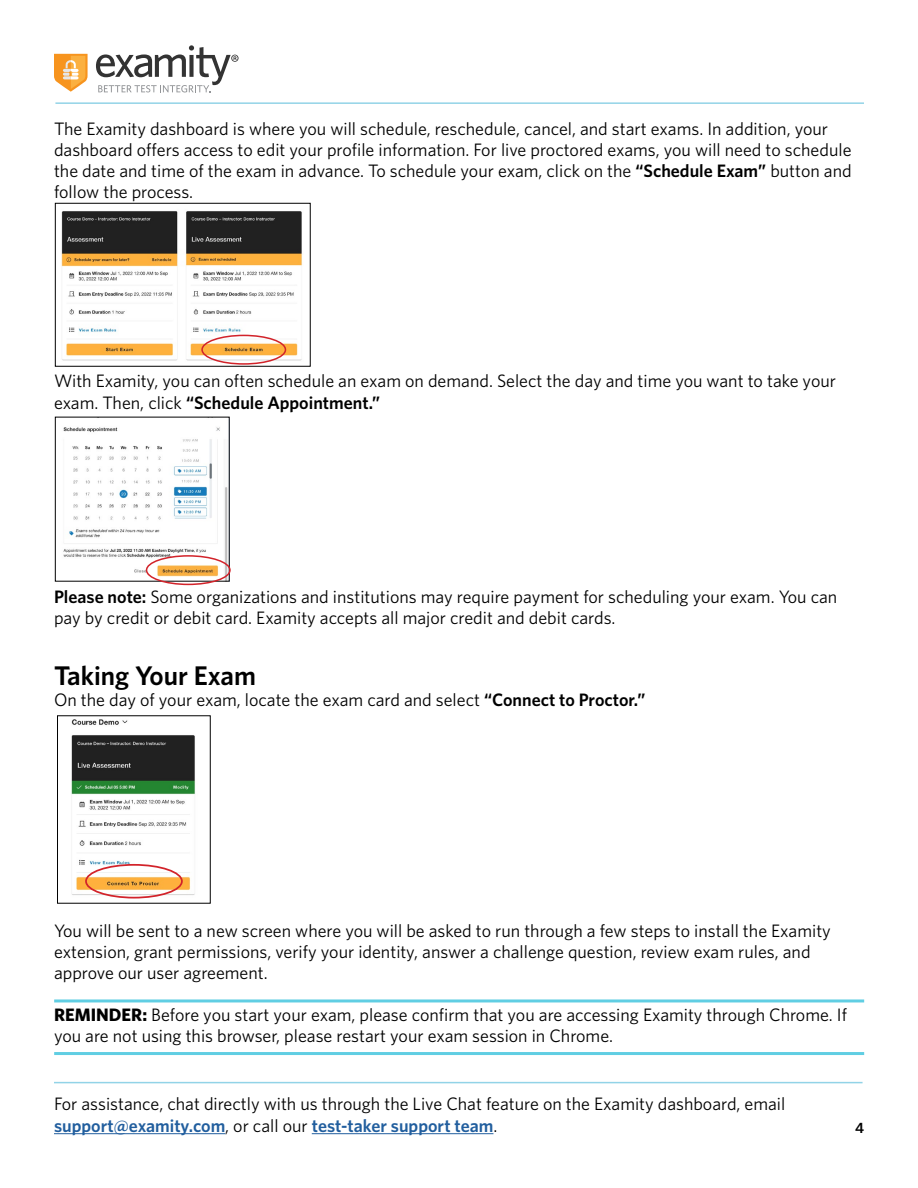
<style>
.page{position:relative;width:918px;height:1188px;background:#fff}
.page>*{position:absolute;margin:0;border:0;box-sizing:border-box;transform-origin:0 0}
.t1{font:600 27px "Whitney";color:#000}
.t2{font:18px/21px "Whitney";color:#000}
.t3{font:600 18px "Whitney";color:#215e9e}
.t4{font:600 15px "Whitney";color:#000}
.s1{font-weight:600}
.s2{font-weight:700}
.s3{font-weight:400;color:#000}
</style>
<div class="page">
<svg style="left:54px;top:45px;width:185px;height:48px"></svg>
<hr style="left:55px;top:102px;width:809px;height:2px;background:#92d3e7">
<hr style="left:54px;top:1133px;width:171px;height:1px;background:#215e9e">
<hr style="left:312px;top:1133px;width:181px;height:1px;background:#215e9e">
<hr style="left:54px;top:1082px;width:809px;height:1px;background:#92d3e7">
<img style="left:61px;top:211px;width:242px;height:154px">
<div style="left:55px;top:203px;width:255px;height:164px;border:1px solid #000"></div>
<img style="left:71px;top:719px;width:125px;height:177px">
<div style="left:57px;top:716px;width:154px;height:187px;border:1px solid #000"></div>
<hr style="left:54px;top:1052px;width:810px;height:3px;background:#60cee3">
<hr style="left:54px;top:999px;width:810px;height:3px;background:#60cee3">
<div style="left:201px;top:335px;width:85px;height:30px;border:2px solid #d2232a;border-radius:50%"></div>
<div style="left:85px;top:864px;width:98px;height:35px;border:2px solid #d2232a;border-radius:50%"></div>
<img style="left:63px;top:427px;width:164px;height:152px">
<div style="left:146px;top:555px;width:85px;height:30px;border:2px solid #d2232a;border-radius:50%"></div>
<p class="t2" style="left:54px;top:117px;width:799px">The Examity dashboard is where you will schedule, reschedule, cancel, and start exams. In addition, your dashboard offers access to edit your profile information. For live proctored exams, you will need to schedule the date and time of the exam in advance. To schedule your exam, click on the <span class="s1">“Schedule Exam”</span> button and follow the process.</p>
<p class="t2" style="left:54px;top:370px;width:784px;line-height:21.6px">With Examity, you can often schedule an exam on demand. Select the day and time you want to take your exam. Then, click <span class="s1">“Schedule Appointment.”</span></p>
<p class="t2" style="left:54px;top:585px;width:785px"><span class="s1">Please note:</span> Some organizations and institutions may require payment for scheduling your exam. You can pay by credit or debit card. Examity accepts all major credit and debit cards.</p>
<p class="t1" style="left:54px;top:658px;width:204px">Taking Your Exam</p>
<p class="t2" style="left:54px;top:689px;width:593px">On the day of your exam, locate the exam card and select <span class="s1">“Connect to Proctor.”</span></p>
<p class="t2" style="left:54px;top:920px;width:778px">You will be sent to a new screen where you will be asked to run through a few steps to install the Examity</p>
<p class="t2" style="left:54px;top:941px;width:758px">extension, grant permissions, verify your identity, answer a challenge question, review exam rules, and</p>
<p class="t2" style="left:54px;top:962px;width:215px">approve our user agreement.</p>
<p class="t2" style="left:54px;top:1004px;width:795px"><span class="s2">REMINDER:</span> Before you start your exam, please confirm that you are accessing Examity through Chrome. If you are not using this browser, please restart your exam session in Chrome.</p>
<p class="t2" style="left:54px;top:1093px;width:733px">For assistance, chat directly with us through the Live Chat feature on the Examity dashboard, email</p>
<p class="t3" style="left:54px;top:1114px;width:445px">support@examity.com<span class="s3">, or call our</span> test-taker support team<span class="s3">.</span></p>
<p class="t4" style="left:855px;top:1118px;width:10px">4</p>
</div>
